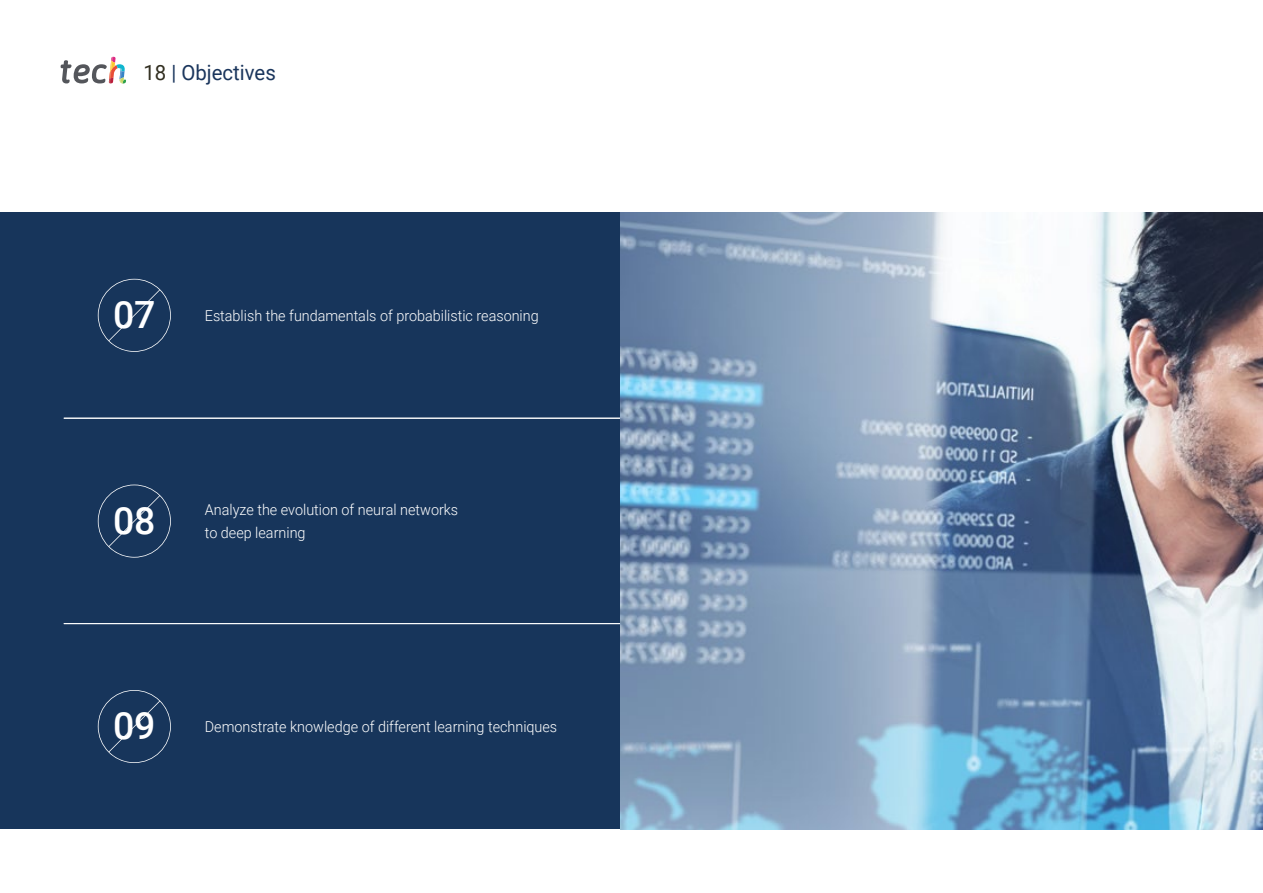
<style>
.page{position:relative;width:1263px;height:893px;background:#fff}
.page>*{position:absolute;margin:0;border:0;box-sizing:border-box;transform-origin:0 0}
.t1{font:500 37.5px "Roboto";color:#fff}
.t2{font:21px "Roboto";color:#1a355c}
.t3{font:300 15px/22.5px "Roboto";color:#fff;scale:.96 1}
.s1{color:#312e20}
</style>
<div class="page">
<svg style="left:61px;top:57px;width:65px;height:27px"></svg>
<div style="left:0;top:213px;width:621px;height:616px;background:#17355b"></div>
<svg style="left:98px;top:279px;width:73px;height:73px"></svg>
<svg style="left:98px;top:485px;width:73px;height:73px"></svg>
<svg style="left:98px;top:690px;width:73px;height:73px"></svg>
<hr style="left:64px;top:418px;width:1199px;height:1px;background:#fff">
<hr style="left:64px;top:623px;width:1199px;height:1px;background:#fff">
<img style="left:621px;top:213px;width:642px;height:616px">
<h2 class="t2" style="left:144px;top:57px;width:134px"><span class="s1">18</span> | Objectives</h2>
<h1 class="t1" style="left:113px;top:288px;width:44px">07</h1>
<p class="t3" style="left:205px;top:304px;width:349px">Establish the fundamentals of probabilistic reasoning</p>
<h1 class="t1" style="left:113px;top:494px;width:44px">08</h1>
<p class="t3" style="left:205px;top:498px;width:265px">Analyze the evolution of neural networks to deep learning</p>
<h1 class="t1" style="left:113px;top:700px;width:44px">09</h1>
<p class="t3" style="left:205px;top:715px;width:369px">Demonstrate knowledge of different learning techniques</p>
</div>
